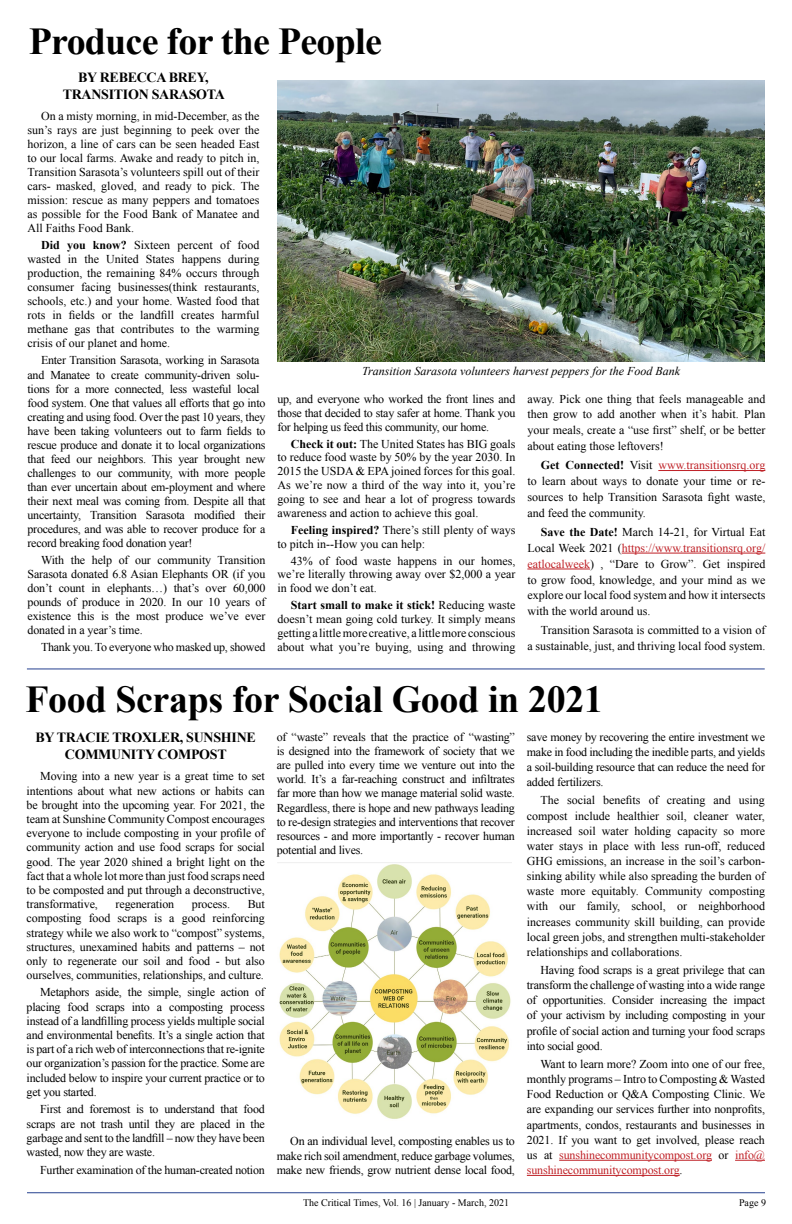
<style>
.page{position:relative;width:792px;height:1224px;background:#fff}
.page>*{position:absolute;margin:0;border:0;box-sizing:border-box;transform-origin:0 0}
.t1{font:700 38px "Times New Roman";letter-spacing:-.01em;color:#000}
.t2{font:700 14px/16.8px "Times New Roman";letter-spacing:-.02em;color:#000;text-align:center}
.t3{font:12px/14px "Times New Roman";letter-spacing:-.02em;color:#000;text-align:justify}
.t4{font:12px/13.8px "Times New Roman";color:#000}
.t5{font:italic 12px "Times New Roman";color:#000}
.t6{font:10px "Times New Roman";color:#000}
.s1{font-weight:700}
.s2{color:#bf2026}
</style>
<div class="page">
<hr style="left:27px;top:1192px;width:738px;height:1px;background:#25408f">
<hr style="left:658px;top:470px;width:107px;height:1px;background:#bf2026">
<hr style="left:622px;top:553px;width:143px;height:1px;background:#bf2026">
<hr style="left:527px;top:569px;width:63px;height:1px;background:#bf2026">
<hr style="left:27px;top:668px;width:738px;height:1px;background:#25408f">
<hr style="left:559px;top:1160px;width:153px;height:1px;background:#bf2026">
<hr style="left:735px;top:1160px;width:30px;height:1px;background:#bf2026">
<hr style="left:527px;top:1175px;width:153px;height:1px;background:#bf2026">
<img style="left:277px;top:81px;width:488px;height:280px">
<img style="left:279px;top:864px;width:232px;height:255px">
<h1 class="t1" style="left:29px;top:15px;width:355px">Produce for the People</h1>
<p class="t2" style="left:63px;top:69px;width:164px">BY REBECCA BREY,<br>TRANSITION SARASOTA</p>
<p class="t3" style="left:28px;top:109px;width:233px;text-indent:14px">On a misty morning, in mid-December, as the sun’s rays are just beginning to peek over the horizon, a line of cars can be seen headed East to our local farms. Awake and ready to pitch in, Transition Sarasota’s volunteers spill out of their cars- masked, gloved, and ready to pick. The mission: rescue as many peppers and tomatoes as possible for the Food Bank of Manatee and All Faiths Food Bank.</p>
<p class="t3" style="left:28px;top:238px;width:233px;text-indent:14px"><span class="s1">Did you know?</span> Sixteen percent of food wasted in the United States happens during production, the remaining 84% occurs through consumer facing businesses(think restaurants, schools, etc.) and your home. Wasted food that rots in fields or the landfill creates harmful methane gas that contributes to the warming crisis of our planet and home.</p>
<p class="t3" style="left:28px;top:353px;width:239px;text-align:left;text-indent:14px">Enter Transition Sarasota, working in Sarasota and Manatee to create community-driven solu&shy;tions for a more connected, less wasteful local food system. One that values all efforts that go into creating and using food. Over the past 10 years, they have been taking volunteers out to farm fields to rescue produce and donate it to local organizations that feed our neighbors. This year brought new challenges to our community, with more people than ever uncertain about em-ployment and where their next meal was coming from. Despite all that uncertainty, Transition Sarasota modified their procedures, and was able to recover produce for a record breaking food donation year!</p>
<p class="t3" style="left:28px;top:552px;width:239px;text-indent:14px">With the help of our community Transition Sarasota donated 6.8 Asian Elephants OR (if you don’t count in elephants…) that’s over 60,000 pounds of produce in 2020. In our 10 years of existence this is the most produce we’ve ever donated in a year’s time.</p>
<p class="t3" style="left:41px;top:639px;width:226px">Thank you. To everyone who masked up, showed</p>
<p class="t5" style="left:362px;top:363px;width:319px">Transition Sarasota volunteers harvest peppers for the Food Bank</p>
<p class="t3" style="left:277px;top:392px;width:239px">up, and everyone who worked the front lines and those that decided to stay safer at home. Thank you for helping us feed this community, our home.</p>
<p class="t3" style="left:277px;top:437px;width:239px;text-indent:14px"><span class="s1">Check it out:</span> The United States has BIG goals to reduce food waste by 50% by the year 2030. In 2015 the USDA &amp; EPA joined forces for this goal.<br>As we’re now a third of the way into it, you’re going to see and hear a lot of progress towards awareness and action to achieve this goal.</p>
<p class="t4" style="left:277px;top:523px;width:239px;text-indent:14px"><span class="s1">Feeling inspired?</span> There’s still plenty of ways to pitch in--How you can help:</p>
<p class="t3" style="left:277px;top:553px;width:239px;text-indent:14px">43% of food waste happens in our homes, we’re literally throwing away over $2,000 a year in food we don’t eat.</p>
<p class="t3" style="left:277px;top:598px;width:239px;text-indent:14px"><span class="s1">Start small to make it stick!</span> Reducing waste doesn’t mean going cold turkey. It simply means getting a little more creative, a little more conscious about what you’re buying, using and throwing</p>
<p class="t3" style="left:527px;top:390px;width:239px;line-height:15.9px">away. Pick one thing that feels manageable and then grow to add another when it’s habit. Plan your meals, create a “use first” shelf, or be better about eating those leftovers!</p>
<p class="t3" style="left:527px;top:457px;width:239px;line-height:15.9px;text-indent:14px"><span class="s1">Get Connected!</span> Visit <span class="s2">www.transitionsrq.org </span>to learn about ways to donate your time or re&shy;sources to help Transition Sarasota fight waste, and feed the community.</p>
<p class="t3" style="left:527px;top:524px;width:239px;line-height:15.9px;text-indent:14px"><span class="s1">Save the Date!</span> March 14-21, for Virtual Eat Local Week 2021 (<span class="s2">https://www.transitionsrq.org/ eatlocalweek</span>) , “Dare to Grow”. Get inspired to grow food, knowledge, and your mind as we explore our local food system and how it intersects with the world around us.</p>
<p class="t4" style="left:527px;top:622px;width:239px;line-height:15.9px;text-align:right">Transition Sarasota is committed to a vision of<br>a sustainable, just, and thriving local food system.</p>
<h1 class="t1" style="left:25px;top:673px;width:579px">Food Scraps for Social Good in 2021</h1>
<p class="t2" style="left:36px;top:728px;width:222px">BY TRACIE TROXLER, SUNSHINE<br>COMMUNITY COMPOST</p>
<p class="t3" style="left:27px;top:769px;width:240px;text-indent:14px">Moving into a new year is a great time to set intentions about what new actions or habits can be brought into the upcoming year. For 2021, the team at Sunshine Community Compost encourages everyone to include composting in your profile of community action and use food scraps for social good. The year 2020 shined a bright light on the fact that a whole lot more than just food scraps need to be composted and put through a deconstructive, transformative,</p>
<p class="t3" style="left:116px;top:897px;width:60px">regeneration</p>
<p class="t3" style="left:192px;top:897px;width:40px">process.</p>
<p class="t3" style="left:27px;top:897px;width:240px;text-indent:221px">But composting food scraps is a good reinforcing strategy while we also work to “compost” systems, structures, unexamined habits and patterns – not only to regenerate our soil and food - but also ourselves, communities, relationships, and culture.</p>
<p class="t3" style="left:27px;top:985px;width:240px;text-indent:14px">Metaphors aside, the simple, single action of placing food scraps into a composting process instead of a landfilling process yields multiple social and environmental benefits. It’s a single action that is part of a rich web of interconnections that re-ignite our organization’s passion for the practice. Some are included below to inspire your current practice or to get you started.</p>
<p class="t3" style="left:27px;top:1102px;width:240px;line-height:14.4px;text-indent:14px">First and foremost is to understand that food scraps are not trash until they are placed in the garbage and sent to the landfill – now they have been wasted, now they are waste.</p>
<p class="t3" style="left:40px;top:1163px;width:226px">Further examination of the human-created notion</p>
<p class="t3" style="left:277px;top:729px;width:240px">of “waste” reveals that the practice of “wasting” is designed into the framework of society that we are pulled into every time we venture out into the world. It’s a far-reaching construct and infiltrates far more than how we manage material solid waste.<br>Regardless, there is hope and new pathways leading to re-design strategies and interventions that recover resources - and more importantly - recover human potential and lives.</p>
<p class="t3" style="left:277px;top:1134px;width:240px;line-height:14.4px;text-indent:14px">On an individual level, composting enables us to make rich soil amendment, reduce garbage volumes, make new friends, grow nutrient dense local food,</p>
<p class="t3" style="left:527px;top:729px;width:240px;line-height:15.1px">save money by recovering the entire investment we make in food including the inedible parts, and yields a soil-building resource that can reduce the need for added fertilizers.</p>
<p class="t3" style="left:527px;top:793px;width:240px;line-height:15.1px;text-indent:14px">The social benefits of creating and using compost include healthier soil, cleaner water, increased soil water holding capacity so more water stays in place with less run-off, reduced GHG emissions, an increase in the soil’s carbon&shy;sinking ability while also spreading the burden of waste more equitably. Community composting with our family, school, or neighborhood increases community skill building, can provide local green jobs, and strengthen multi-stakeholder relationships and collaborations.</p>
<p class="t3" style="left:527px;top:962px;width:240px;line-height:15.1px;text-indent:14px">Having food scraps is a great privilege that can transform the challenge of wasting into a wide range of opportunities. Consider increasing the impact of your activism by including composting in your profile of social action and turning your food scraps into social good.</p>
<p class="t3" style="left:527px;top:1056px;width:240px;line-height:15.1px;text-indent:14px">Want to learn more? Zoom into one of our free, monthly programs – Intro to Composting &amp; Wasted Food Reduction or Q&amp;A Composting Clinic. We are expanding our services further into nonprofits, apartments, condos, restaurants and businesses in 2021. If you want to get involved, please reach us at <span class="s2">sunshinecommunitycompost.org</span> or <span class="s2">info@ sunshinecommunitycompost.org</span>.</p>
<p class="t6" style="left:303px;top:1196px;width:208px">The Critical Times, Vol. 16 | January - March, 2021</p>
<p class="t6" style="left:739px;top:1196px;width:28px">Page 9</p>
</div>
